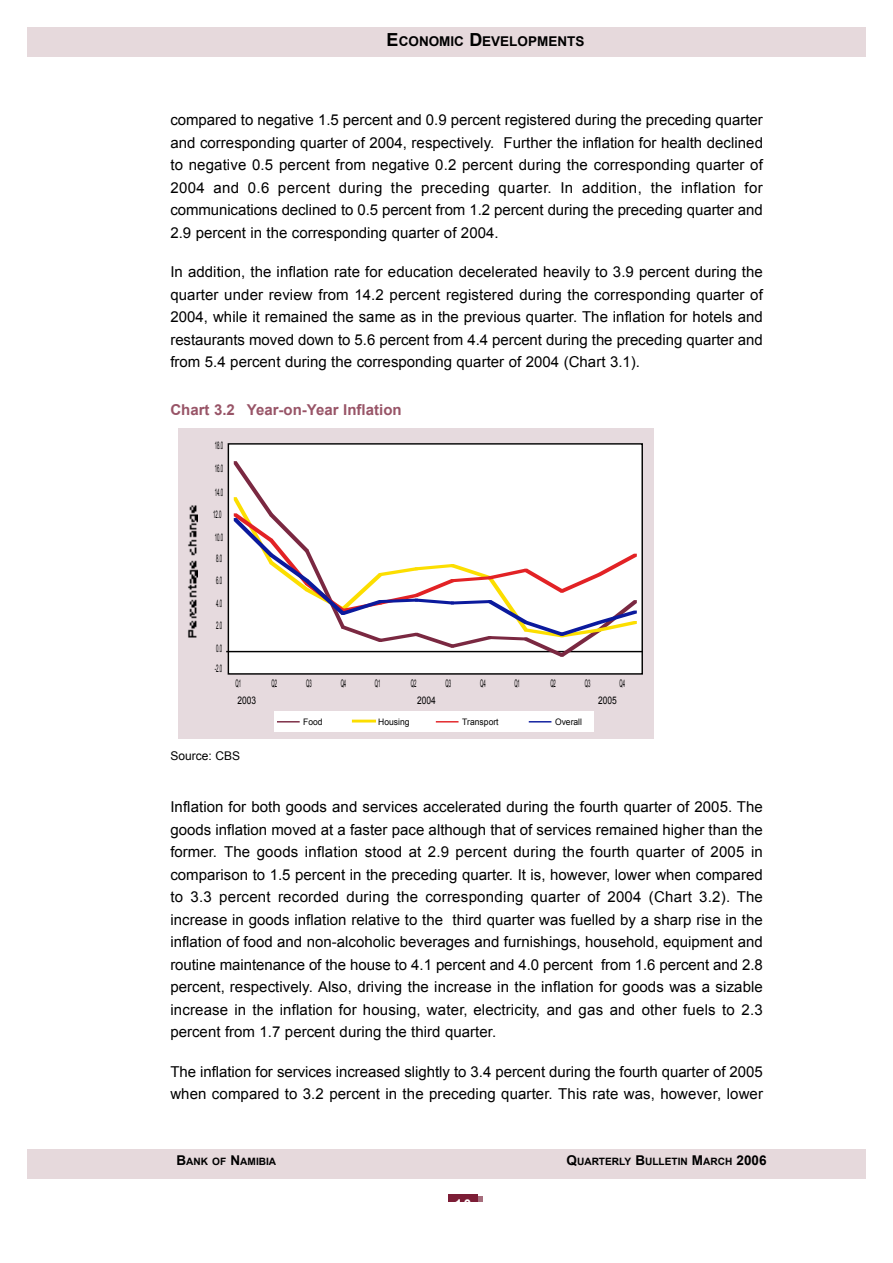
<style>
.page{position:relative;width:893px;height:1263px;background:#fff}
.page>*{position:absolute;margin:0;border:0;box-sizing:border-box;transform-origin:0 0}
.t1{font:15px/22.5px "Arial";color:#000;text-align:justify}
.t2{font:700 15px "Arial";color:#985467}
.t3{font:700 13.5px "Arial";color:#000}
.t4{font:700 13.5px "Arial";color:#fff}
.t5{font:12px "Arial";color:#000}
.t6{font:10.5px "Arial";color:#000;scale:.42 1}
.t7{font:10.5px "Arial";color:#000;scale:.4 1}
.t8{font:10.5px "Arial";color:#000;scale:.8 1}
.t9{font:700 10.05px "Arial";color:#000}
.t10{font:9px "Arial";color:#000;scale:.95 1}
.s1{font-size:18px}
.s2{font-size:13.5px}
</style>
<div class="page">
<div style="left:27px;top:27px;width:838px;height:30px;background:#e6d9dc"></div>
<div style="left:27px;top:1149px;width:838px;height:30px;background:#e6d9dc"></div>
<div style="left:453px;top:1196px;width:30px;height:5px;background:#a66d7c"></div>
<div style="left:448px;top:1194px;width:30px;height:7px;background:#7c1d36"></div>
<div style="left:178px;top:428px;width:475px;height:311px;background:#e6dade"></div>
<img style="left:188px;top:505px;width:10px;height:133px">
<div style="left:228px;top:443px;width:413px;height:230px;background:#fff"></div>
<div style="left:228px;top:443px;width:415px;height:232px;border:1px solid #000"></div>
<hr style="left:226px;top:651px;width:417px;height:1px;background:#000">
<svg style="left:234px;top:461px;width:402px;height:196px"></svg>
<div style="left:274px;top:711px;width:319px;height:21px;background:#fff"></div>
<hr style="left:277px;top:721px;width:23px;height:2px;background:#7a2841">
<hr style="left:352px;top:720px;width:24px;height:3px;background:#fcde00">
<hr style="left:436px;top:721px;width:22px;height:2px;background:#e22225">
<hr style="left:528px;top:721px;width:23px;height:2px;background:#0b1a9d">
<p class="t3" style="left:386px;top:34px;width:199px"><span class="s1">E</span>CONOMIC <span class="s1">D</span>EVELOPMENTS</p>
<p class="t1" style="left:170px;top:108px;width:594px">compared to negative 1.5 percent and 0.9 percent registered during the preceding quarter and corresponding quarter of 2004, respectively. Further the inflation for health declined to negative 0.5 percent from negative 0.2 percent during the corresponding quarter of 2004 and 0.6 percent during the preceding quarter. In addition, the inflation for communications declined to 0.5 percent from 1.2 percent during the preceding quarter and 2.9 percent in the corresponding quarter of 2004.</p>
<p class="t1" style="left:170px;top:260px;width:594px">In addition, the inflation rate for education decelerated heavily to 3.9 percent during the quarter under review from 14.2 percent registered during the corresponding quarter of 2004, while it remained the same as in the previous quarter. The inflation for hotels and restaurants moved down to 5.6 percent from 4.4 percent during the preceding quarter and from 5.4 percent during the corresponding quarter of 2004 (Chart 3.1).</p>
<p class="t2" style="left:170px;top:402px;width:233px">Chart 3.2 Year-on-Year Inflation</p>
<p class="t6" style="left:215px;top:439px;width:22px">18.0</p>
<p class="t6" style="left:215px;top:463px;width:22px">16.0</p>
<p class="t6" style="left:215px;top:487px;width:22px">14.0</p>
<p class="t6" style="left:213px;top:509px;width:22px">12.0</p>
<p class="t6" style="left:215px;top:532px;width:22px">10.0</p>
<p class="t6" style="left:216px;top:552px;width:16px">8.0</p>
<p class="t6" style="left:216px;top:575px;width:16px">6.0</p>
<p class="t6" style="left:216px;top:597px;width:16px">4.0</p>
<p class="t6" style="left:216px;top:619px;width:16px">2.0</p>
<p class="t6" style="left:216px;top:642px;width:16px">0.0</p>
<p class="t6" style="left:215px;top:663px;width:19px">-2.0</p>
<p class="t7" style="left:235px;top:678px;width:15px">Q1</p>
<p class="t7" style="left:271px;top:678px;width:15px">Q2</p>
<p class="t7" style="left:306px;top:678px;width:15px">Q3</p>
<p class="t7" style="left:341px;top:678px;width:15px">Q4</p>
<p class="t7" style="left:375px;top:678px;width:15px">Q1</p>
<p class="t7" style="left:411px;top:678px;width:15px">Q2</p>
<p class="t7" style="left:445px;top:678px;width:15px">Q3</p>
<p class="t7" style="left:480px;top:678px;width:15px">Q4</p>
<p class="t7" style="left:514px;top:678px;width:15px">Q1</p>
<p class="t7" style="left:550px;top:678px;width:15px">Q2</p>
<p class="t7" style="left:585px;top:678px;width:15px">Q3</p>
<p class="t7" style="left:619px;top:678px;width:15px">Q4</p>
<p class="t8" style="left:237px;top:694px;width:25px">2003</p>
<p class="t8" style="left:417px;top:694px;width:25px">2004</p>
<p class="t8" style="left:598px;top:694px;width:25px">2005</p>
<p class="t10" style="left:303px;top:717px;width:22px">Food</p>
<p class="t10" style="left:378px;top:717px;width:34px">Housing</p>
<p class="t10" style="left:462px;top:717px;width:40px">Transport</p>
<p class="t10" style="left:555px;top:717px;width:30px">Overall</p>
<p class="t5" style="left:170px;top:749px;width:71px">Source: CBS</p>
<p class="t1" style="left:170px;top:796px;width:594px">Inflation for both goods and services accelerated during the fourth quarter of 2005. The goods inflation moved at a faster pace although that of services remained higher than the former. The goods inflation stood at 2.9 percent during the fourth quarter of 2005 in comparison to 1.5 percent in the preceding quarter. It is, however, lower when compared to 3.3 percent recorded during the corresponding quarter of 2004 (Chart 3.2). The increase in goods inflation relative to the third quarter was fuelled by a sharp rise in the inflation of food and non-alcoholic beverages and furnishings, household, equipment and routine maintenance of the house to 4.1 percent and 4.0 percent from 1.6 percent and 2.8 percent, respectively. Also, driving the increase in the inflation for goods was a sizable increase in the inflation for housing, water, electricity, and gas and other fuels to 2.3 percent from 1.7 percent during the third quarter.</p>
<p class="t1" style="left:170px;top:1060px;width:594px">The inflation for services increased slightly to 3.4 percent during the fourth quarter of 2005 when compared to 3.2 percent in the preceding quarter. This rate was, however, lower</p>
<p class="t9" style="left:176px;top:1156px;width:101px"><span class="s2">B</span>ANK OF <span class="s2">N</span>AMIBIA</p>
<p class="t9" style="left:566px;top:1156px;width:201px"><span class="s2">Q</span>UARTERLY <span class="s2">B</span>ULLETIN <span class="s2">M</span>ARCH <span class="s2">2006</span></p>
<p class="t4" style="left:455px;top:1196px;width:18px">1 0</p>
</div>
